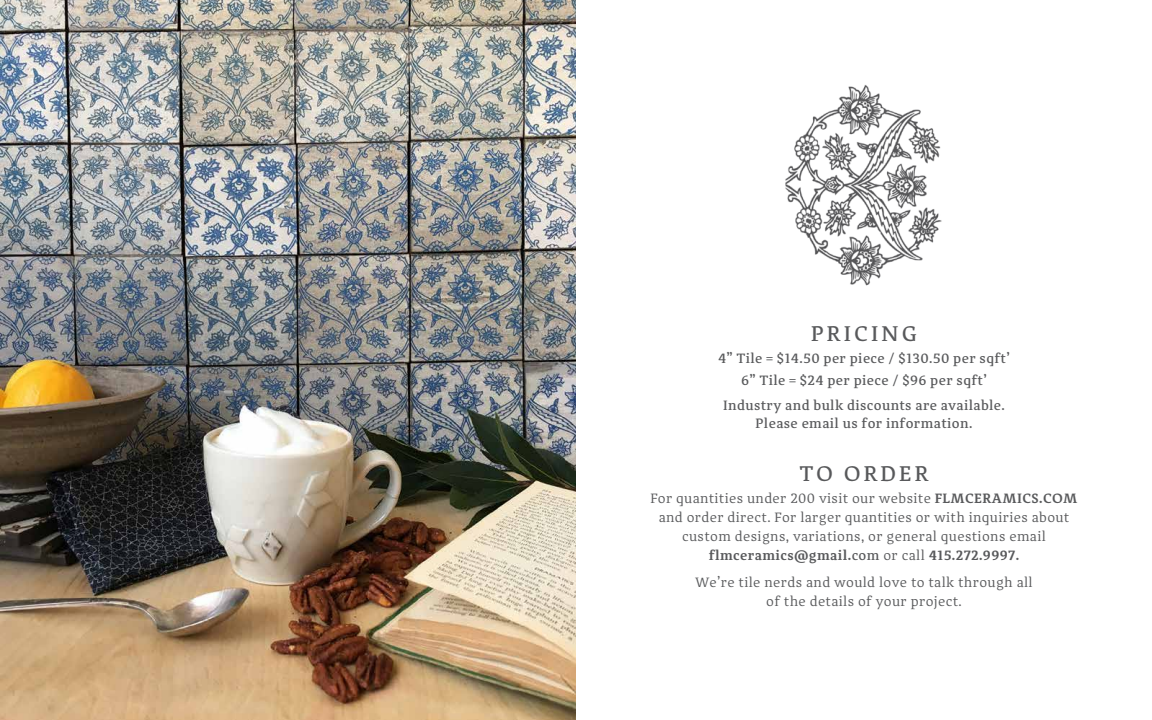
<style>
.page{position:relative;width:1152px;height:720px;background:#fff}
.page>*{position:absolute;margin:0;border:0;box-sizing:border-box;transform-origin:0 0}
.t1{font:500 22px "Adagio Serif";letter-spacing:.135em;color:#58595b}
.t2{font:14px/19px "Adagio Serif";letter-spacing:.025em;color:#58595b;text-align:center}
.t3{font:500 14px/22px "Adagio Serif";letter-spacing:.025em;color:#58595b;text-align:center}
.s1{font-weight:600}
.s2{font-weight:500}
</style>
<div class="page">
<img style="left:0;top:0;width:576px;height:720px">
<img style="left:785px;top:85px;width:157px;height:201px">
<h1 class="t1" style="left:811px;top:320px;width:107px">PRICING</h1>
<p class="t3" style="left:718px;top:347px;width:293px">4” Tile = $14.50 per piece / $130.50 per sqft’<br>6” Tile = $24 per piece / $96 per sqft’</p>
<p class="t3" style="left:723px;top:396px;width:283px;line-height:18px">Industry and bulk discounts are available.<br>Please email us for information.</p>
<h1 class="t1" style="left:799px;top:459px;width:131px">TO ORDER</h1>
<p class="t2" style="left:650px;top:489px;width:429px">For quantities under 200 visit our website <span class="s1">FLMCERAMICS.COM </span>and order direct. For larger quantities or with inquiries about custom designs, variations, or general questions email <span class="s1">flmceramics@gmail.</span><span class="s2">com</span> or call <span class="s1">415.272.9997.</span></p>
<p class="t2" style="left:695px;top:573px;width:339px">We’re tile nerds and would love to talk through all of the details of your project.</p>
</div>
